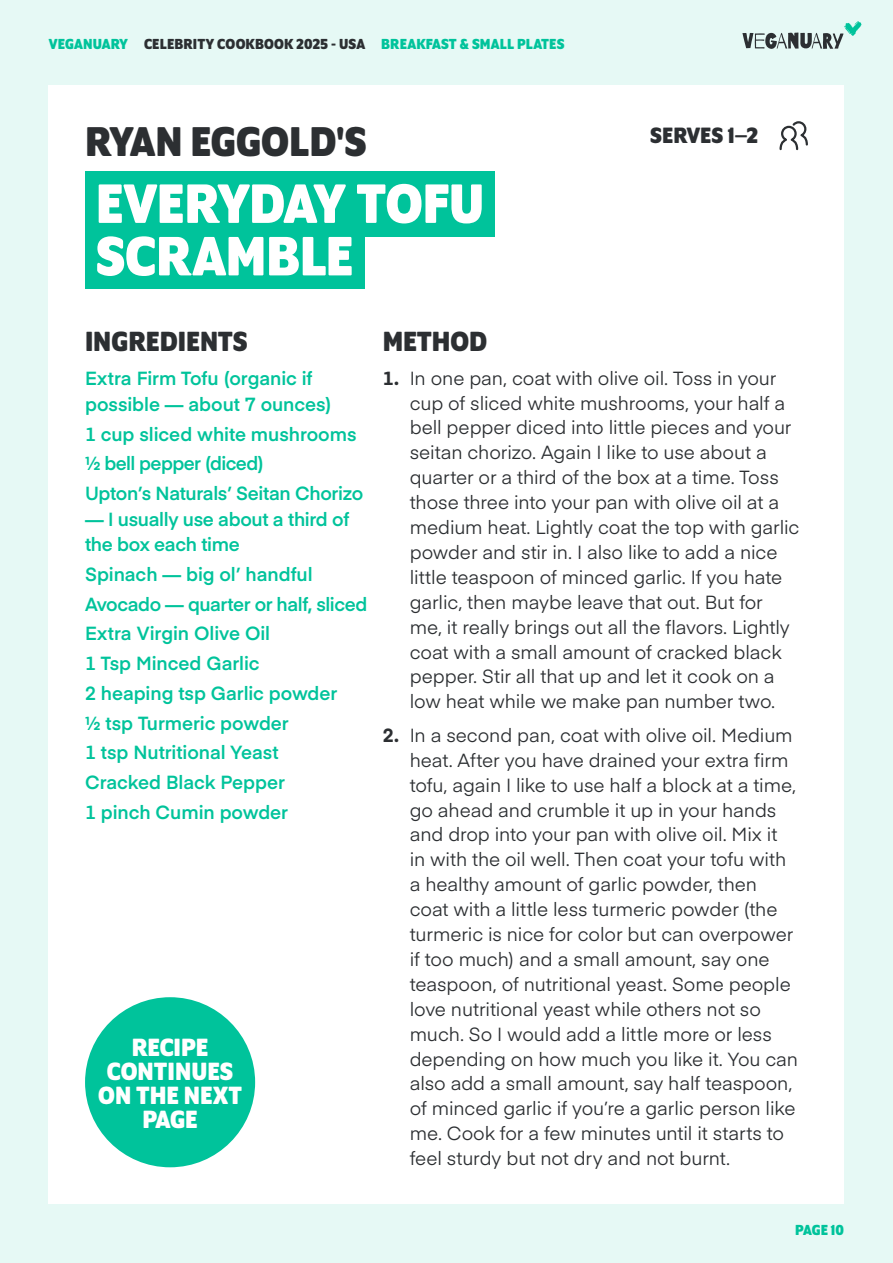
<style>
.page{position:relative;width:893px;height:1263px;background:#e6f9f5}
.page>*{position:absolute;margin:0;border:0;box-sizing:border-box;transform-origin:0 0}
.Recipe_Title_-_Green{font:700 60px "Program OT";letter-spacing:-.005em;color:#fff}
.Recipe_Author{font:700 45px "Program OT";color:#2c2f32}
.Ingredients___Method{font:700 30px "Program OT";color:#2c2f32}
.t1{font:700 27px/24px "Program OT";color:#fff;text-align:center}
.Portion{font:700 24px "Program OT";letter-spacing:.005em;color:#2c2f32}
.t2{font:18.75px/24.9px "Eina 01";letter-spacing:-.005em;color:#2c2f32}
.Ingredients__list{font:600 18.75px/25.5px "Eina 01";letter-spacing:-.005em;color:#00c39b}
.Ingredients__list-2{font:600 18.75px "Eina 01";letter-spacing:-.025em;color:#00c39b}
.Ingredients__list-3{font:600 18.75px "Eina 01";letter-spacing:-.03em;color:#00c39b}
.t3{font:700 15.75px "Program OT";letter-spacing:.01em;color:#00c39b}
.s1{color:#2c2f32}
.s2{font-weight:700}
</style>
<div class="page">
<div style="left:49px;top:85px;width:795px;height:1118px;background:#fff"></div>
<svg style="left:742px;top:21px;width:119px;height:28px"></svg>
<div style="left:85px;top:171px;width:410px;height:66px;background:#00c39b"></div>
<div style="left:85px;top:224px;width:279px;height:65px;background:#00c39b"></div>
<div style="left:85px;top:997px;width:170px;height:170px;background:#00c39b;border-radius:50%"></div>
<svg style="left:779px;top:121px;width:29px;height:30px"></svg>
<p class="t3" style="left:49px;top:35px;width:517px">VEGANUARY <span class="s1">CELEBRITY COOKBOOK 2025 - USA</span> BREAKFAST &amp; SMALL PLATES</p>
<p class="Recipe_Author" style="left:85px;top:116px;width:283px">RYAN EGGOLD'S</p>
<p class="Recipe_Title_-_Green" style="left:96px;top:169px;width:390px">EVERYDAY TOFU</p>
<p class="Recipe_Title_-_Green" style="left:96px;top:221px;width:259px">SCRAMBLE</p>
<p class="Portion" style="left:650px;top:121px;width:110px">SERVES 1–2</p>
<p class="Ingredients___Method" style="left:85px;top:324px;width:164px">INGREDIENTS</p>
<p class="Ingredients__list" style="left:85px;top:365px;width:248px">Extra Firm Tofu (organic if possible — about 7 ounces)</p>
<p class="Ingredients__list" style="left:85px;top:420px;width:273px">1 cup sliced white mushrooms</p>
<p class="Ingredients__list-3" style="left:85px;top:450px;width:181px">1/2 bell pepper (diced)</p>
<p class="Ingredients__list" style="left:85px;top:479px;width:280px">Upton’s Naturals’ Seitan Chorizo</p>
<p class="Ingredients__list" style="left:85px;top:505px;width:266px">— I usually use about a third of the box each time</p>
<p class="Ingredients__list" style="left:85px;top:560px;width:229px">Spinach — big ol’ handful</p>
<p class="Ingredients__list-2" style="left:85px;top:590px;width:284px">Avocado — quarter or half, sliced</p>
<p class="Ingredients__list" style="left:85px;top:620px;width:187px">Extra Virgin Olive Oil</p>
<p class="Ingredients__list" style="left:85px;top:649px;width:176px">1 Tsp Minced Garlic</p>
<p class="Ingredients__list" style="left:85px;top:679px;width:254px">2 heaping tsp Garlic powder</p>
<p class="Ingredients__list" style="left:85px;top:709px;width:205px">½ tsp Turmeric powder</p>
<p class="Ingredients__list" style="left:85px;top:739px;width:195px">1 tsp Nutritional Yeast</p>
<p class="Ingredients__list" style="left:85px;top:768px;width:201px">Cracked Black Pepper</p>
<p class="Ingredients__list" style="left:85px;top:798px;width:205px">1 pinch Cumin powder</p>
<p class="t1" style="left:98px;top:1035px;width:145px">RECIPE<br>CONTINUES<br>ON THE NEXT<br>PAGE</p>
<p class="Ingredients___Method" style="left:383px;top:324px;width:106px">METHOD</p>
<p class="t2" style="left:410px;top:364px;width:391px;text-indent:-27px"><span class="s2">1.</span> In one pan, coat with olive oil. Toss in your cup of sliced white mushrooms, your half a bell pepper diced into little pieces and your seitan chorizo. Again I like to use about a quarter or a third of the box at a time. Toss those three into your pan with olive oil at a medium heat. Lightly coat the top with garlic powder and stir in. I also like to add a nice little teaspoon of minced garlic. If you hate garlic, then maybe leave that out. But for me, it really brings out all the flavors. Lightly coat with a small amount of cracked black pepper. Stir all that up and let it cook on a low heat while we make pan number two.</p>
<p class="t2" style="left:410px;top:721px;width:390px;text-indent:-27px"><span class="s2">2.</span> In a second pan, coat with olive oil. Medium heat. After you have drained your extra firm tofu, again I like to use half a block at a time, go ahead and crumble it up in your hands and drop into your pan with olive oil. Mix it<br>in with the oil well. Then coat your tofu with a healthy amount of garlic powder, then coat with a little less turmeric powder (the turmeric is nice for color but can overpower if too much) and a small amount, say one teaspoon, of nutritional yeast. Some people love nutritional yeast while others not so much. So I would add a little more or less depending on how much you like it. You can also add a small amount, say half teaspoon, of minced garlic if you’re a garlic person like me. Cook for a few minutes until it starts to feel sturdy but not dry and not burnt.</p>
<p class="t3" style="left:795px;top:1221px;width:50px">PAGE 10</p>
</div>
